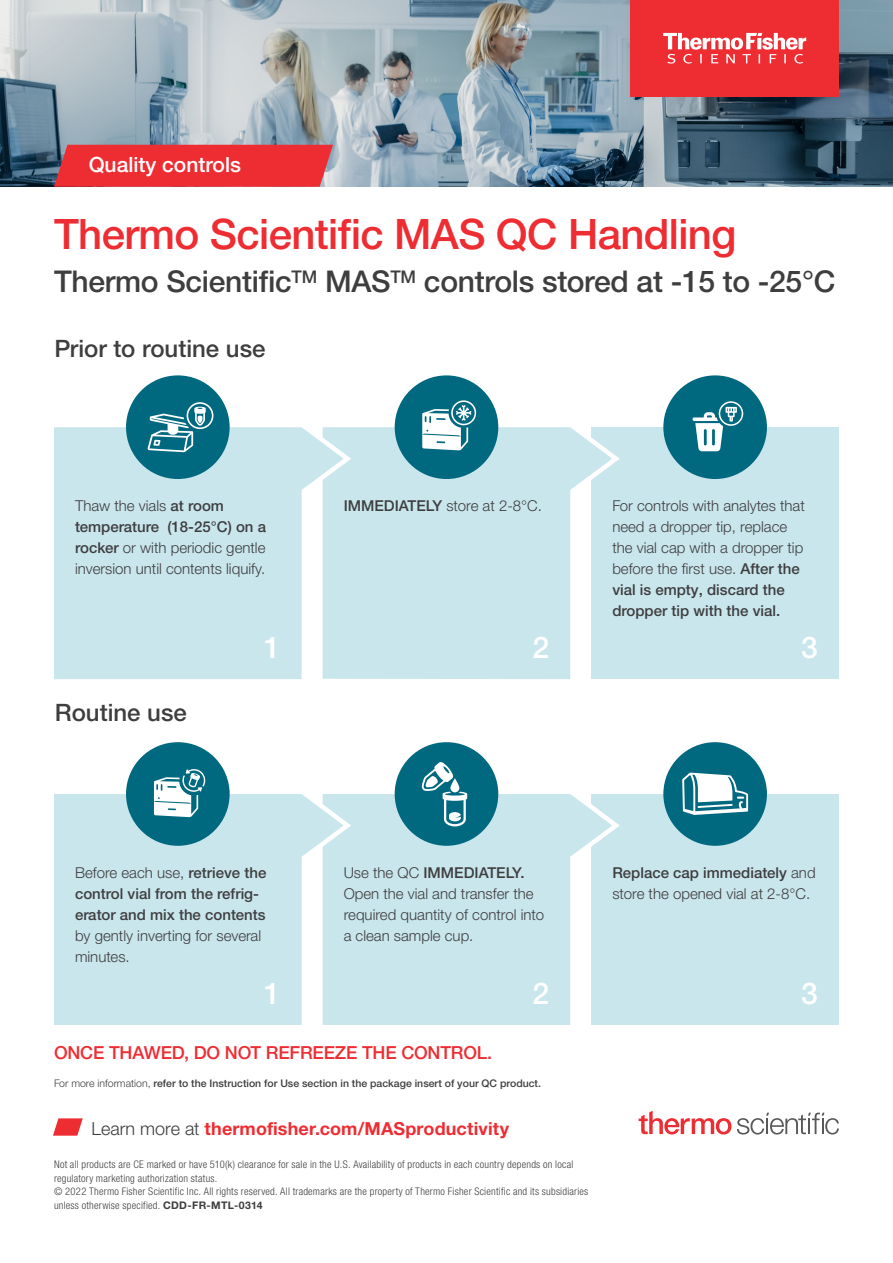
<style>
.page{position:relative;width:893px;height:1263px;background:#fff}
.page>*{position:absolute;margin:0;border:0;box-sizing:border-box;transform-origin:0 0}
.Headline{font:500 42px "Helvetica Neue LTW1 G";letter-spacing:-.015em;color:#ee2d33}
.Subhead_main{font:500 30px "Helvetica Neue LTW1 G";letter-spacing:-.01em;color:#3e3e3f}
.Subhead_main-2{font:500 30px "Helvetica Neue LTW1 G";color:#fff}
.Secondary_Header{font:500 24px "Helvetica Neue LTW1 G";color:#3e3e3f}
.Sub_header_2{font:500 21px "Helvetica Neue LTW1 G";color:#fff}
.CTA{font:700 18px "Helvetica Neue LTW1 G";letter-spacing:.005em;color:#ee2d33}
.Subhead_main-3{font:500 18px "Helvetica Neue LTW1 G";letter-spacing:-.01em;color:#ee2d33}
.Body_copy{font:300 15px/21px "Helvetica Neue LTW1 G";color:#3e3e3f}
.Body_copy-2{font:500 15px/21px "Helvetica Neue LTW1 G";color:#3e3e3f}
.Copyright___Tactic{font:300 condensed 10.5px/13.5px "Helvetica Neue LTW1 G";letter-spacing:.025em;color:#3e3e3f}
.Body_copy-3{font:500 10.5px "Helvetica Neue LTW1 G";color:#3e3e3f}
.s1{font-weight:500}
.s2{font-weight:300}
.s3{font-weight:300;color:#3e3e3f}
.s4{font-weight:700;font-stretch:normal}
</style>
<div class="page">
<img style="left:0;top:0;width:893px;height:187px">
<div style="left:630px;top:0;width:209px;height:96px;background:#ee2d33"></div>
<svg style="left:663px;top:33px;width:143px;height:31px"></svg>
<div style="left:591px;top:427px;width:248px;height:252px;background:#c9e6ed"></div>
<div style="left:591px;top:794px;width:248px;height:231px;background:#c9e6ed"></div>
<svg style="left:355px;top:422px;width:265px;height:257px"></svg>
<svg style="left:355px;top:789px;width:265px;height:236px"></svg>
<svg style="left:54px;top:427px;width:301px;height:252px;background:#cce7ee"></svg>
<div style="left:54px;top:794px;width:301px;height:231px;background:#c9e6ed"></div>
<svg style="left:54px;top:145px;width:279px;height:42px;background:#e83239"></svg>
<div style="left:395px;top:375px;width:103px;height:104px;background:#00687f;border-radius:50%"></div>
<div style="left:395px;top:742px;width:103px;height:104px;background:#00687f;border-radius:50%"></div>
<div style="left:663px;top:375px;width:104px;height:104px;background:#00687f;border-radius:50%"></div>
<div style="left:663px;top:742px;width:104px;height:104px;background:#00687f;border-radius:50%"></div>
<div style="left:126px;top:375px;width:104px;height:104px;background:#00687f;border-radius:50%"></div>
<div style="left:126px;top:742px;width:104px;height:104px;background:#00687f;border-radius:50%"></div>
<svg style="left:148px;top:402px;width:65px;height:50px"></svg>
<svg style="left:154px;top:769px;width:52px;height:48px"></svg>
<svg style="left:422px;top:400px;width:54px;height:50px"></svg>
<svg style="left:422px;top:762px;width:45px;height:64px"></svg>
<svg style="left:692px;top:401px;width:51px;height:50px"></svg>
<svg style="left:682px;top:773px;width:66px;height:42px"></svg>
<svg style="left:737px;top:1113px;width:102px;height:21px"></svg>
<svg style="left:639px;top:1111px;width:92px;height:23px"></svg>
<svg style="left:53px;top:1118px;width:30px;height:18px"></svg>
<p class="Sub_header_2" style="left:89px;top:152px;width:154px">Quality controls</p>
<p class="Headline" style="left:54px;top:209px;width:684px">Thermo Scientific MAS QC Handling</p>
<p class="Subhead_main" style="left:54px;top:264px;width:783px">Thermo Scientific<sup>TM</sup> MAS<sup>TM</sup> controls stored at -15 to -25°C</p>
<p class="Secondary_Header" style="left:54px;top:334px;width:213px">Prior to routine use</p>
<p class="Body_copy" style="left:75px;top:495px;width:193px">Thaw the vials <span class="s1">at room temperature (18-25°C) on a rocker</span> or with periodic gentle inversion until contents liquify.</p>
<p class="Secondary_Header" style="left:55px;top:698px;width:134px">Routine use</p>
<p class="Subhead_main-2" style="left:264px;top:629px;width:18px">1</p>
<p class="Body_copy" style="left:344px;top:495px;width:200px"><span class="s1">IMMEDIATELY</span> store at 2-8°C.</p>
<p class="Subhead_main-2" style="left:533px;top:629px;width:18px">2</p>
<p class="Body_copy" style="left:612px;top:495px;width:194px">For controls with analytes that need a dropper tip, replace the vial cap with a dropper tip before the first use. <span class="s1">After the vial is empty, discard the dropper tip with the vial.</span></p>
<p class="Subhead_main-2" style="left:801px;top:629px;width:18px">3</p>
<p class="Body_copy-2" style="left:75px;top:862px;width:193px"><span class="s2">Before each use,</span> retrieve the control vial from the refrig&shy;erator and mix the contents <span class="s2">by gently inverting for several minutes.</span></p>
<p class="Subhead_main-2" style="left:264px;top:975px;width:18px">1</p>
<p class="Body_copy" style="left:344px;top:862px;width:202px">Use the QC <span class="s1">IMMEDIATELY.<br></span>Open the vial and transfer the required quantity of control into a clean sample cup.</p>
<p class="Subhead_main-2" style="left:533px;top:975px;width:18px">2</p>
<p class="Subhead_main-3" style="left:54px;top:1041px;width:440px">ONCE THAWED, DO NOT REFREEZE THE CONTROL.</p>
<p class="Body_copy-3" style="left:54px;top:1077px;width:488px"><span class="s2">For more information,</span> refer to the Instruction for Use section in the package insert of your QC product.</p>
<p class="CTA" style="left:92px;top:1117px;width:419px"><span class="s3">Learn more at</span> thermofisher.com/MASproductivity</p>
<p class="Copyright___Tactic" style="left:54px;top:1158px;width:521px">Not all products are CE marked or have 510(k) clearance for sale in the U.S. Availability of products in each country depends on local regulatory marketing authorization status.</p>
<p class="Copyright___Tactic" style="left:54px;top:1185px;width:536px">© 2022 Thermo Fisher Scientific Inc. All rights reserved. All trademarks are the property of Thermo Fisher Scientific and its subsidiaries unless otherwise specified. <span class="s4">CDD-FR-MTL-0314</span></p>
<p class="Body_copy" style="left:612px;top:862px;width:205px"><span class="s1">Replace cap immediately</span> and store the opened vial at 2-8°C.</p>
<p class="Subhead_main-2" style="left:801px;top:975px;width:18px">3</p>
</div>
